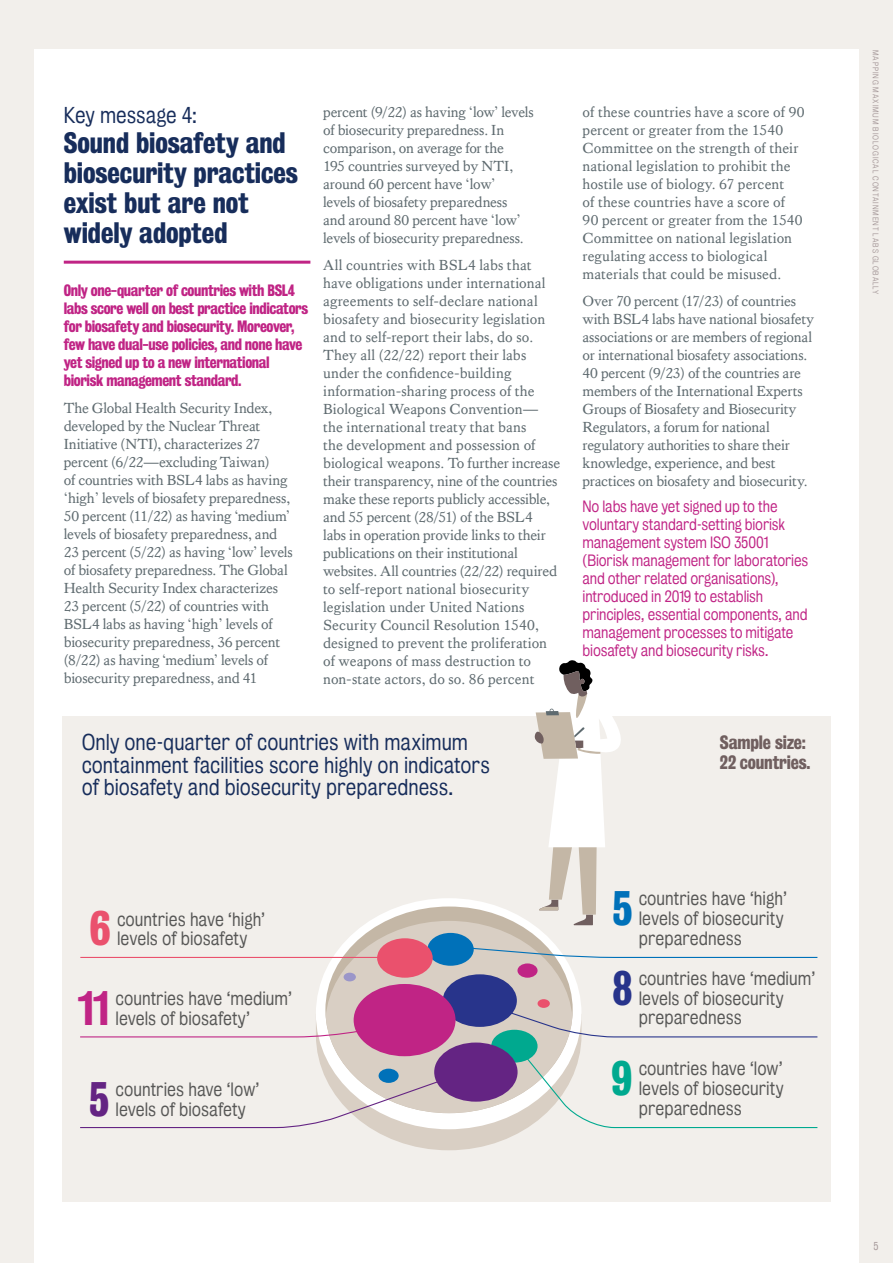
<style>
.page{position:relative;width:893px;height:1263px;background:#f2efeb}
.page>*{position:absolute;margin:0;border:0;box-sizing:border-box;transform-origin:0 0}
.t1{font:44.1px "Kings Bureau Grot Three Seven";color:#c02485}
.t2{font:44.1px "Kings Bureau Grot Three Seven";color:#ea516d}
.t3{font:44.1px "Kings Bureau Grot Three Seven";color:#0071b9}
.t4{font:44.1px "Kings Bureau Grot Three Seven";color:#28348b}
.t5{font:44.1px "Kings Bureau Grot Three Seven";color:#00a98f}
.t6{font:44.1px "Kings Bureau Grot Three Seven";color:#642483}
.t7{font:27px/30px "Kings Bureau Grot Three Seven";letter-spacing:-.005em;color:#172d5b}
.t8{font:21px/22.5px "Kings Bureau Grot Five One";color:#172d5b}
.t9{font:17.7px/19.8px "Kings Bureau Grot Five One";color:#575756}
.t10{font:17.7px/19.8px "Kings Bureau Grot Three Seven";letter-spacing:-.01em;color:#705f5f}
.t11{font:15px/18px "Kings Caslon Text";letter-spacing:-.005em;color:#5f6b70}
.t12{font:15px/18px "Kings Bureau Grot Five One";letter-spacing:-.01em;color:#c02485}
.t13{font:15px/18px "Kings Bureau Grot Three Seven";letter-spacing:-.025em;color:#c02485}
.t14{font:10.5px "Kings Bureau Grot Five One";color:#a6999a}
.t15{font:7.5px "Kings Bureau Grot Five One";letter-spacing:.12em;color:#a6999a}
</style>
<div class="page">
<div style="left:34px;top:50px;width:825px;height:1213px;background:#fff"></div>
<div style="left:62px;top:716px;width:768px;height:486px;background:#f2efeb"></div>
<hr style="left:64px;top:261px;width:246px;height:3px;background:#c02485">
<div style="left:316px;top:898px;width:265px;height:231px;background:#fff;border-radius:50%"></div>
<div style="left:325px;top:906px;width:248px;height:207px;background:#c4b7a6;border-radius:50%"></div>
<div style="left:326px;top:921px;width:246px;height:192px;background:#d9cfc4;border-radius:50%"></div>
<hr style="left:80px;top:957px;width:304px;height:1px;background:#ea516d">
<svg style="left:472px;top:945px;width:346px;height:13px"></svg>
<svg style="left:80px;top:999px;width:738px;height:151px"></svg>
<div style="left:491px;top:1030px;width:47px;height:32px;background:#00a98f;border-radius:50%"></div>
<div style="left:427px;top:933px;width:47px;height:33px;background:#0071b9;border-radius:50%"></div>
<div style="left:377px;top:938px;width:56px;height:40px;background:#ea516d;border-radius:50%"></div>
<div style="left:443px;top:974px;width:74px;height:53px;background:#28348b;border-radius:50%"></div>
<div style="left:434px;top:1042px;width:84px;height:60px;background:#642483;border-radius:50%"></div>
<div style="left:354px;top:984px;width:102px;height:72px;background:#c02485;border-radius:50%"></div>
<div style="left:379px;top:1069px;width:20px;height:14px;background:#0071b9;border-radius:50%"></div>
<div style="left:517px;top:963px;width:21px;height:15px;background:#c02485;border-radius:50%"></div>
<div style="left:344px;top:973px;width:12px;height:8px;background:#9b96c9;border-radius:50%"></div>
<div style="left:538px;top:999px;width:12px;height:9px;background:#ea516d;border-radius:50%"></div>
<svg style="left:534px;top:660px;width:87px;height:265px"></svg>
<h3 class="t8" style="left:64px;top:104px;width:135px">Key message 4:</h3>
<h2 class="t7" style="left:64px;top:128px;width:236px">Sound biosafety and biosecurity practices exist but are not widely adopted</h2>
<p class="t13" style="left:64px;top:281px;width:246px">Only one-quarter of countries with BSL4 labs score well on best practice indicators for biosafety and biosecurity. Moreover, few have dual-use policies, and none have yet signed up to a new international biorisk management standard.</p>
<p class="t11" style="left:64px;top:399px;width:230px">The Global Health Security Index, developed by the Nuclear Threat Initiative (NTI), characterizes 27 percent (6/22—excluding Taiwan)<br>of countries with BSL4 labs as having ‘high’ levels of biosafety preparedness, 50 percent (11/22) as having ‘medium’ levels of biosafety preparedness, and 23 percent (5/22) as having ‘low’ levels of biosafety preparedness. The Global Health Security Index characterizes 23 percent (5/22) of countries with BSL4 labs as having ‘high’ levels of biosecurity preparedness, 36 percent (8/22) as having ‘medium’ levels of biosecurity preparedness, and 41</p>
<p class="t11" style="left:323px;top:103px;width:212px">percent (9/22) as having ‘low’ levels of biosecurity preparedness. In comparison, on average for the<br>195 countries surveyed by NTI, around 60 percent have ‘low’<br>levels of biosafety preparedness<br>and around 80 percent have ‘low’ levels of biosecurity preparedness.</p>
<p class="t11" style="left:323px;top:255px;width:239px">All countries with BSL4 labs that have obligations under international agreements to self-declare national biosafety and biosecurity legislation and to self-report their labs, do so.<br>They all (22/22) report their labs under the confidence-building information-sharing process of the Biological Weapons Convention— the international treaty that bans<br>the development and possession of biological weapons. To further increase their transparency, nine of the countries make these reports publicly accessible, and 55 percent (28/51) of the BSL4<br>labs in operation provide links to their publications on their institutional websites. All countries (22/22) required to self-report national biosecurity legislation under United Nations Security Council Resolution 1540, designed to prevent the proliferation of weapons of mass destruction to non-state actors, do so. 86 percent</p>
<h3 class="t8" style="left:82px;top:731px;width:410px">Only one-quarter of countries with maximum containment facilities score highly on indicators of biosafety and biosecurity preparedness.</h3>
<p class="t11" style="left:583px;top:103px;width:223px">of these countries have a score of 90 percent or greater from the 1540<br>Committee on the strength of their national legislation to prohibit the hostile use of biology. 67 percent<br>of these countries have a score of 90 percent or greater from the 1540<br>Committee on national legislation regulating access to biological materials that could be misused.</p>
<p class="t11" style="left:583px;top:291px;width:233px">Over 70 percent (17/23) of countries with BSL4 labs have national biosafety associations or are members of regional or international biosafety associations.<br>40 percent (9/23) of the countries are members of the International Experts Groups of Biosafety and Biosecurity Regulators, a forum for national regulatory authorities to share their knowledge, experience, and best practices on biosafety and biosecurity.</p>
<p class="t12" style="left:583px;top:497px;width:227px">No labs have yet signed up to the voluntary standard-setting biorisk management system ISO 35001 (Biorisk management for laboratories and other related organisations), introduced in 2019 to establish principles, essential components, and management processes to mitigate biosafety and biosecurity risks.</p>
<p class="t10" style="left:720px;top:732px;width:92px">Sample size:<br>22 countries.</p>
<h1 class="t2" style="left:90px;top:903px;width:23px">6</h1>
<p class="t9" style="left:117px;top:909px;width:150px">countries have ‘high’</p>
<p class="t9" style="left:117px;top:929px;width:132px">levels of biosafety</p>
<h1 class="t1" style="left:78px;top:983px;width:33px">11</h1>
<p class="t9" style="left:115px;top:988px;width:178px">countries have ‘medium’</p>
<p class="t9" style="left:115px;top:1008px;width:136px">levels of biosafety’</p>
<h1 class="t6" style="left:89px;top:1073px;width:22px">5</h1>
<p class="t9" style="left:115px;top:1079px;width:145px">countries have ‘low’</p>
<p class="t9" style="left:115px;top:1099px;width:132px">levels of biosafety</p>
<h1 class="t3" style="left:612px;top:883px;width:22px">5</h1>
<p class="t9" style="left:639px;top:889px;width:150px">countries have ‘high’ levels of biosecurity preparedness</p>
<h1 class="t4" style="left:613px;top:962px;width:22px">8</h1>
<p class="t9" style="left:639px;top:968px;width:178px">countries have ‘medium’ levels of biosecurity preparedness</p>
<h1 class="t5" style="left:611px;top:1053px;width:23px">9</h1>
<p class="t9" style="left:639px;top:1059px;width:146px;text-align:justify">countries have ‘low’ levels of biosecurity preparedness</p>
<p class="t15" style="left:880px;top:50px;width:246px;rotate:90deg">MAPPING MAXIMUM BIOLOGICAL CONTAINMENT LABS GLOBALLY</p>
<p class="t14" style="left:873px;top:1240px;width:7px">5</p>
</div>
